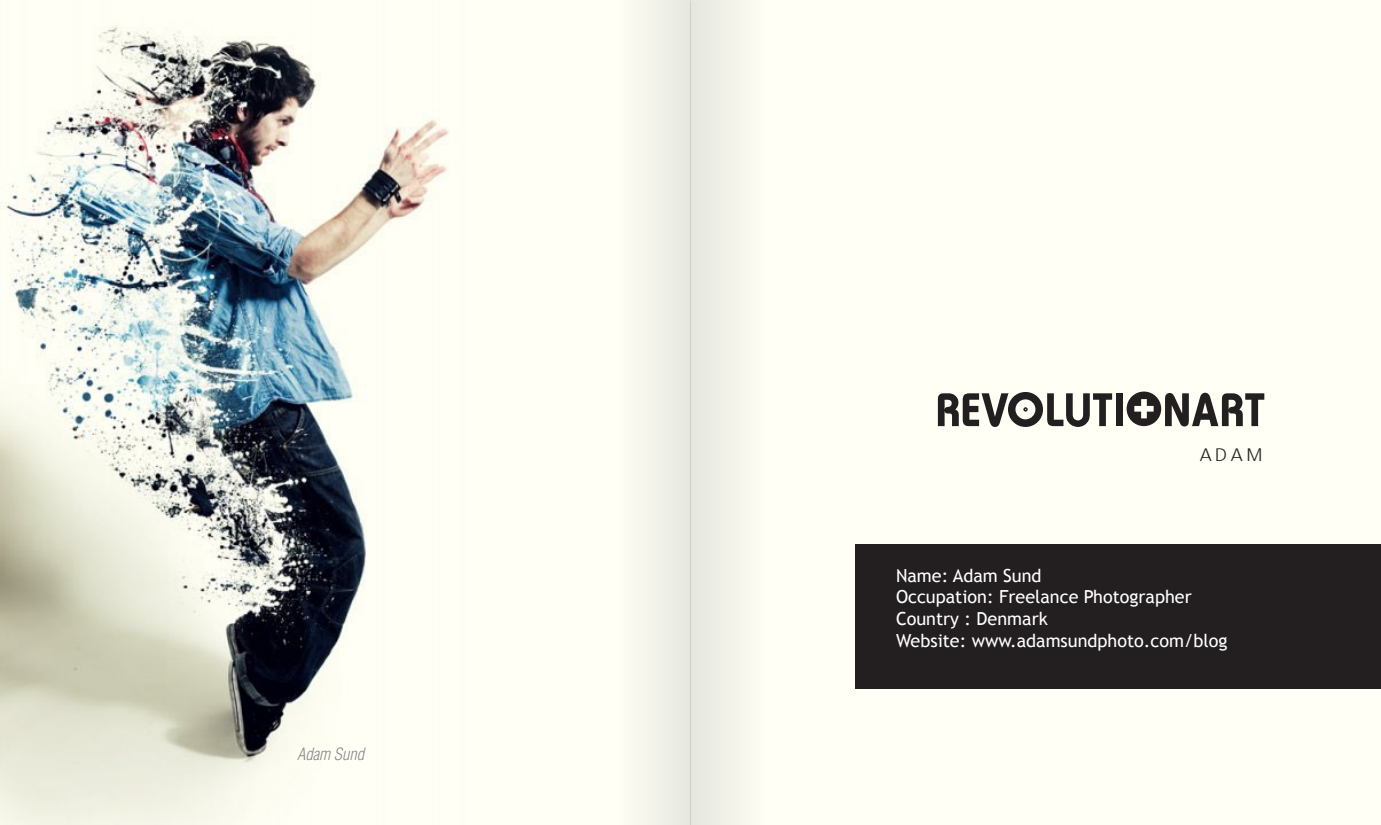
<style>
.page{position:relative;width:1381px;height:825px;background:#fff}
.page>*{position:absolute;margin:0;border:0;box-sizing:border-box;transform-origin:0 0}
.t1{font:18px/21.6px "Trebuchet MS";color:#fff}
.t2{font:300 18px "Frutiger";color:#231f20}
.t3{font:italic 300 condensed 16.5px "Helvetica LT Std";color:#87898c}
</style>
<div class="page">
<div style="left:487px;top:0;width:892px;height:824px;background:#fffff5"></div>
<div style="left:855px;top:544px;width:525px;height:144px;background:#231f20"></div>
<svg style="left:937px;top:392px;width:174px;height:35px"></svg>
<div style="left:1115px;top:393px;width:7px;height:33px;background:#231f20"></div>
<svg style="left:1126px;top:391px;width:138px;height:35px"></svg>
<img style="left:0;top:0;width:466px;height:825px">
<div style="left:617px;top:0;width:149px;height:825px;background:#f2f2ea"></div>
<hr style="left:690px;top:1px;width:1px;height:824px;background:#1a1a1a">
<p class="t3" style="left:297px;top:744px;width:68px">Adam Sund</p>
<p class="t2" style="left:1199px;top:445px;width:64px">ADAM</p>
<p class="t1" style="left:896px;top:565px;width:333px">Name: Adam Sund<br>Occupation: Freelance Photographer<br>Country : Denmark<br>Website: www.adamsundphoto.com/blog</p>
</div>
